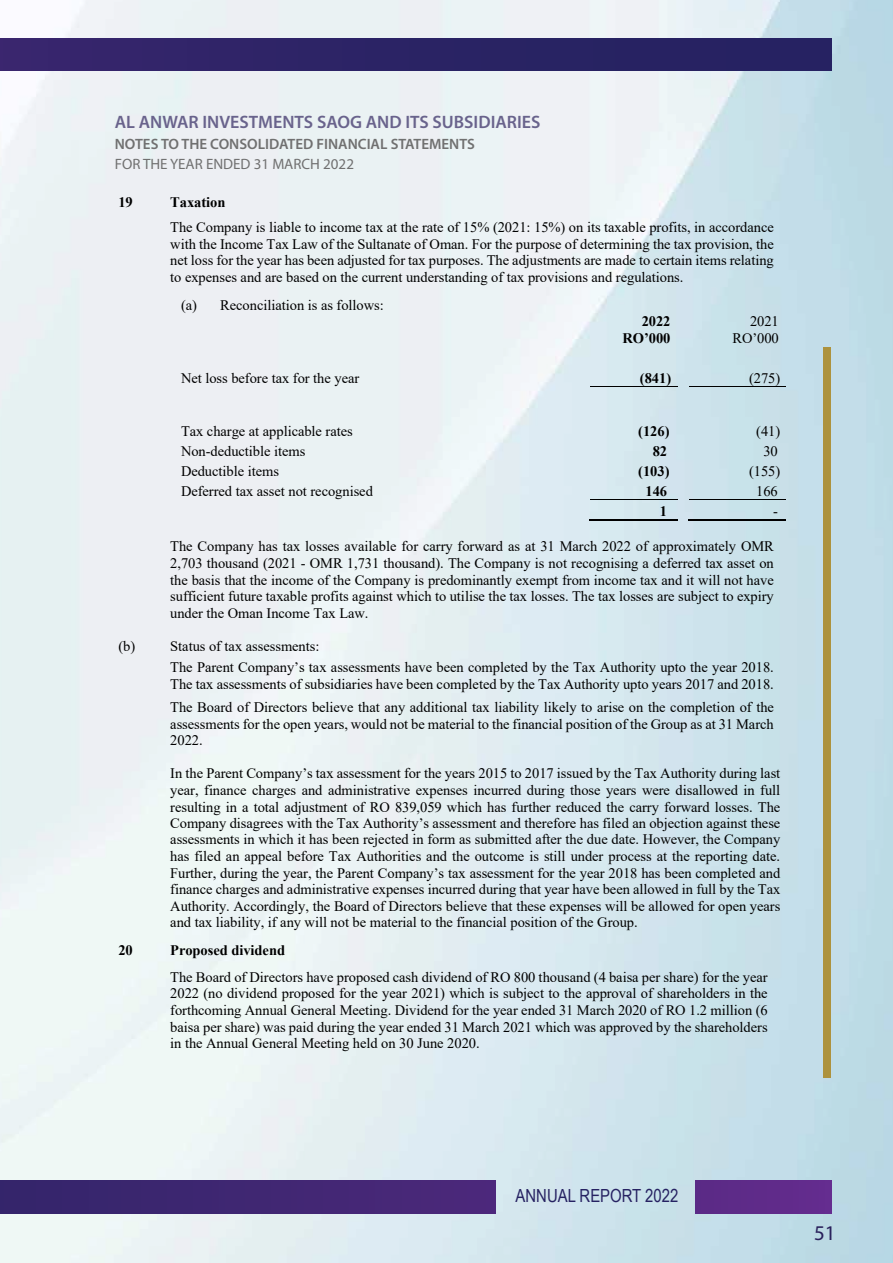
<style>
.page{position:relative;width:893px;height:1263px;background:#fff}
.page>*{position:absolute;margin:0;border:0;box-sizing:border-box;transform-origin:0 0}
.t1{font:21px "Myriad Pro";color:#29205b}
.t2{font:18.15px "Arial Narrow";color:#262262}
.t3{font:600 18px "Myriad Pro";color:#69638c}
.t4{font:600 15px "Myriad Pro";color:#707070}
.t5{font:15px "Myriad Pro";color:#707070}
.t6{font:14.55px/16.6px "Times New Roman";letter-spacing:-.005em;color:#000;text-align:justify}
.t7{font:700 14.55px "Times New Roman";letter-spacing:-.005em;color:#000}
</style>
<div class="page">
<img style="left:0;top:0;width:893px;height:1263px">
<div style="left:823px;top:347px;width:8px;height:731px;background:#ad923d"></div>
<div style="left:0;top:39px;width:831px;height:32px;background:linear-gradient(to right,#36256c,#23215f)"></div>
<div style="left:0;top:1180px;width:495px;height:33px;background:#402772"></div>
<div style="left:696px;top:1180px;width:135px;height:33px;background:#5f2b89"></div>
<hr style="left:591px;top:386px;width:87px;height:1px;background:#000">
<hr style="left:690px;top:386px;width:96px;height:1px;background:#000">
<hr style="left:591px;top:499px;width:87px;height:1px;background:#000">
<hr style="left:690px;top:499px;width:96px;height:1px;background:#000">
<hr style="left:590px;top:521px;width:88px;height:1px;background:#000">
<hr style="left:590px;top:519px;width:88px;height:1px;background:#000">
<hr style="left:688px;top:521px;width:98px;height:1px;background:#000">
<hr style="left:688px;top:519px;width:98px;height:1px;background:#000">
<p class="t3" style="left:115px;top:111px;width:427px">AL ANWAR INVESTMENTS SAOG AND ITS SUBSIDIARIES</p>
<p class="t4" style="left:115px;top:134px;width:362px">NOTES TO THE CONSOLIDATED FINANCIAL STATEMENTS</p>
<p class="t5" style="left:115px;top:155px;width:241px">FOR THE YEAR ENDED 31 MARCH 2022</p>
<p class="t7" style="left:118px;top:192px;width:16px">19</p>
<p class="t7" style="left:170px;top:192px;width:57px">Taxation</p>
<p class="t6" style="left:170px;top:218px;width:605px">The Company is liable to income tax at the rate of 15% (2021: 15%) on its taxable profits, in accordance with the Income Tax Law of the Sultanate of Oman. For the purpose of determining the tax provision, the net loss for the year has been adjusted for tax purposes. The adjustments are made to certain items relating to expenses and are based on the current understanding of tax provisions and regulations.</p>
<p class="t6" style="left:181px;top:296px;width:204px">(a) Reconciliation is as follows:</p>
<p class="t7" style="left:642px;top:311px;width:30px">2022</p>
<p class="t6" style="left:750px;top:313px;width:30px">2021</p>
<p class="t7" style="left:622px;top:328px;width:50px">RO’000</p>
<p class="t6" style="left:732px;top:329px;width:48px">RO’000</p>
<p class="t6" style="left:181px;top:369px;width:180px">Net loss before tax for the year</p>
<p class="t7" style="left:640px;top:367px;width:33px">(841)</p>
<p class="t6" style="left:749px;top:369px;width:33px">(275)</p>
<p class="t6" style="left:181px;top:423px;width:173px">Tax charge at applicable rates</p>
<p class="t7" style="left:638px;top:421px;width:33px">(126)</p>
<p class="t6" style="left:756px;top:423px;width:26px">(41)</p>
<p class="t6" style="left:181px;top:442px;width:126px">Non-deductible items</p>
<p class="t7" style="left:653px;top:441px;width:16px">82</p>
<p class="t6" style="left:763px;top:442px;width:16px">30</p>
<p class="t6" style="left:181px;top:462px;width:99px">Deductible items</p>
<p class="t7" style="left:638px;top:461px;width:33px">(103)</p>
<p class="t6" style="left:749px;top:462px;width:33px">(155)</p>
<p class="t6" style="left:181px;top:482px;width:193px">Deferred tax asset not recognised</p>
<p class="t7" style="left:645px;top:480px;width:23px">146</p>
<p class="t6" style="left:756px;top:482px;width:23px">166</p>
<p class="t7" style="left:660px;top:501px;width:9px">1</p>
<p class="t6" style="left:773px;top:502px;width:6px">-</p>
<p class="t6" style="left:170px;top:538px;width:605px">The Company has tax losses available for carry forward as at 31 March 2022 of approximately OMR 2,703 thousand (2021 - OMR 1,731 thousand). The Company is not recognising a deferred tax asset on the basis that the income of the Company is predominantly exempt from income tax and it will not have sufficient future taxable profits against which to utilise the tax losses. The tax losses are subject to expiry under the Oman Income Tax Law.</p>
<p class="t6" style="left:118px;top:637px;width:18px">(b)</p>
<p class="t6" style="left:170px;top:635px;width:605px;line-height:21.5px">Status of tax assessments:<br>The Parent Company’s tax assessments have been completed by the Tax Authority upto the year 2018.</p>
<p class="t6" style="left:170px;top:672px;width:605px;line-height:23.1px">The tax assessments of subsidiaries have been completed by the Tax Authority upto years 2017 and 2018.<br>The Board of Directors believe that any additional tax liability likely to arise on the completion of the</p>
<p class="t6" style="left:170px;top:715px;width:605px">assessments for the open years, would not be material to the financial position of the Group as at 31 March<br>2022.</p>
<p class="t6" style="left:170px;top:765px;width:612px">In the Parent Company’s tax assessment for the years 2015 to 2017 issued by the Tax Authority during last year, finance charges and administrative expenses incurred during those years were disallowed in full resulting in a total adjustment of RO 839,059 which has further reduced the carry forward losses. The Company disagrees with the Tax Authority’s assessment and therefore has filed an objection against these assessments in which it has been rejected in form as submitted after the due date. However, the Company has filed an appeal before Tax Authorities and the outcome is still under process at the reporting date.<br>Further, during the year, the Parent Company’s tax assessment for the year 2018 has been completed and finance charges and administrative expenses incurred during that year have been allowed in full by the Tax Authority. Accordingly, the Board of Directors believe that these expenses will be allowed for open years and tax liability, if any will not be material to the financial position of the Group.</p>
<p class="t7" style="left:118px;top:940px;width:16px">20</p>
<p class="t7" style="left:170px;top:940px;width:116px">Proposed dividend</p>
<p class="t6" style="left:170px;top:968px;width:599px">The Board of Directors have proposed cash dividend of RO 800 thousand (4 baisa per share) for the year 2022 (no dividend proposed for the year 2021) which is subject to the approval of shareholders in the forthcoming Annual General Meeting. Dividend for the year ended 31 March 2020 of RO 1.2 million (6 baisa per share) was paid during the year ended 31 March 2021 which was approved by the shareholders in the Annual General Meeting held on 30 June 2020.</p>
<p class="t2" style="left:516px;top:1182px;width:164px">ANNUAL REPORT 2022</p>
<h1 class="t1" style="left:814px;top:1220px;width:23px">51</h1>
</div>
